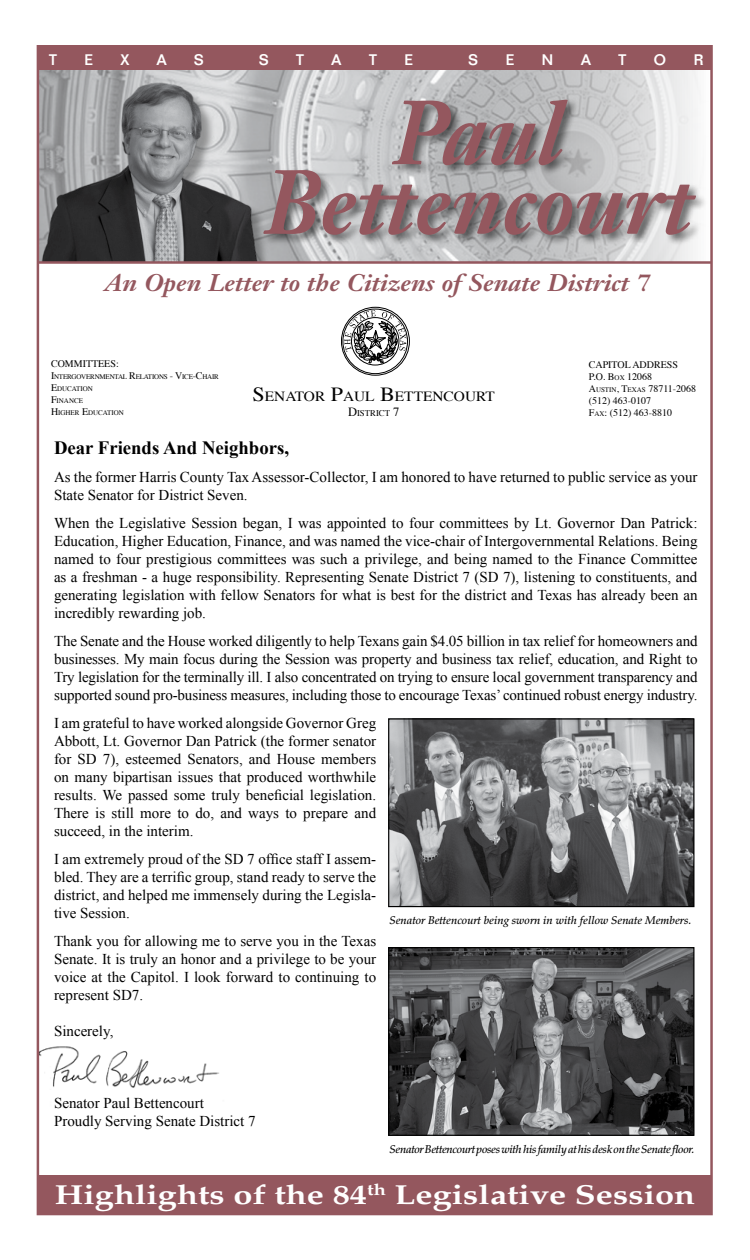
<style>
.page{position:relative;width:750px;height:1260px;background:#fff}
.page>*{position:absolute;margin:0;border:0;box-sizing:border-box;transform-origin:0 0}
.t1{font:italic 700 89.25px/69.5px "Janson Text LT Std";color:#94575e;text-align:center}
.t2{font:30px "Palatino";color:#fff;scale:1.2 1}
.t3{font:700 27.5px "Palatino LT Std";color:#fff;scale:1.25 1}
.t4{font:italic 700 23.75px "Janson Text LT Std";color:#94575e;scale:1.05 1}
.t5{font:22.5px "Palatino";color:#fff;scale:1.1 1}
.t6{font:700 18.75px "Times New Roman";color:#000}
.t7{font:15px/18px "Times New Roman";color:#000;text-align:justify}
.t8{font:500 15px "Folio Std";color:#fff}
.t9{font:14px "Times";color:#000;scale:1.1 1}
.t10{font:italic 500 11.25px "Palatino LT Std";letter-spacing:-.025em;color:#000}
.t11{font:italic 500 11.25px "Palatino LT Std";color:#000}
.t12{font:10px/12px "Times";color:#000}
.t13{font:10px "Times";color:#000}
.t14{font:8.75px "Times";color:#000}
.t15{font:7px/12px "Times";letter-spacing:-.03em;color:#000}
.s1{font-size:10px}
.s2{font-style:inherit}
.s3{font-size:7px}
.s4{font-size:20px}
.s5{font-size:12.5px}
</style>
<div class="page">
<img style="left:36px;top:1033px;width:183px;height:74px">
<img style="left:40px;top:71px;width:658px;height:190px">
<div style="left:38px;top:1175px;width:674px;height:40px;background:#94575e"></div>
<div style="left:341px;top:307px;width:69px;height:69px;border:1px solid #000;border-radius:50%"></div>
<svg style="left:344px;top:310px;width:62px;height:53px"></svg>
<div style="left:38px;top:46px;width:674px;height:25px;background:#94575e"></div>
<img style="left:390px;top:720px;width:302px;height:185px">
<div style="left:388px;top:718px;width:306px;height:189px;border:1px solid #000"></div>
<img style="left:390px;top:949px;width:302px;height:185px">
<div style="left:388px;top:947px;width:306px;height:189px;border:1px solid #000"></div>
<div style="left:262px;top:98px;width:445px;height:149px;background:#000;opacity:.54"></div>
<div style="left:44px;top:85px;width:228px;height:194px;background:#000;opacity:.35"></div>
<img style="left:41px;top:79px;width:217px;height:182px">
<div style="left:40px;top:263px;width:253px;height:19px;background:#fff"></div>
<hr style="left:38px;top:261px;width:673px;height:3px;background:#94575e">
<p class="t8" style="left:49px;top:50px;width:9px">T</p>
<p class="t8" style="left:84px;top:50px;width:10px">E</p>
<p class="t8" style="left:121px;top:50px;width:10px">X</p>
<p class="t8" style="left:157px;top:50px;width:11px">A</p>
<p class="t8" style="left:194px;top:50px;width:11px">S</p>
<p class="t8" style="left:259px;top:50px;width:11px">S</p>
<p class="t8" style="left:296px;top:50px;width:9px">T</p>
<p class="t8" style="left:332px;top:50px;width:11px">A</p>
<p class="t8" style="left:369px;top:50px;width:9px">T</p>
<p class="t8" style="left:405px;top:50px;width:10px">E</p>
<p class="t8" style="left:469px;top:50px;width:11px">S</p>
<p class="t8" style="left:506px;top:50px;width:10px">E</p>
<p class="t8" style="left:542px;top:50px;width:13px">N</p>
<p class="t8" style="left:581px;top:50px;width:11px">A</p>
<p class="t8" style="left:618px;top:50px;width:9px">T</p>
<p class="t8" style="left:654px;top:50px;width:14px">O</p>
<p class="t8" style="left:694px;top:50px;width:11px">R</p>
<h1 class="t1" style="left:264px;top:98px;width:430px">Paul<br>Bettencourt</h1>
<h3 class="t4" style="left:105px;top:268px;width:521px">An Open Letter to the Citizens of Senate District 7</h3>
<p class="t13" style="left:51px;top:354px;width:69px">COMMITTEES:</p>
<p class="t15" style="left:51px;top:370px;width:169px"><span class="s1">I</span>NTERGOVERNMENTAL <span class="s1">R</span>ELATIONS <span class="s1">- V</span>ICE<span class="s1">-C</span>HAIR<br><span class="s1">E</span>DUCATION<br><span class="s1">F</span>INANCE<br><span class="s1">H</span>IGHER <span class="s1">E</span>DUCATION</p>
<p class="t6" style="left:54px;top:435px;width:237px">Dear Friends And Neighbors,</p>
<p class="t7" style="left:54px;top:468px;width:645px">As the former Harris County Tax Assessor-Collector, I am honored to have returned to public service as your<br>State Senator for District Seven.</p>
<p class="t7" style="left:54px;top:514px;width:645px">When the Legislative Session began, I was appointed to four committees by Lt. Governor Dan Patrick:<br>Education, Higher Education, Finance, and was named the vice-chair of Intergovernmental Relations. Being named to four prestigious committees was such a privilege, and being named to the Finance Committee as a freshman - a huge responsibility. Representing Senate District 7 (SD 7), listening to constituents, and generating legislation with fellow Senators for what is best for the district and Texas has already been an incredibly rewarding job.</p>
<p class="t7" style="left:54px;top:632px;width:645px">The Senate and the House worked diligently to help Texans gain $4.05 billion in tax relief for homeowners and businesses. My main focus during the Session was property and business tax relief, education, and Right to Try legislation for the terminally ill. I also concentrated on trying to ensure local government transparency and supported sound pro-business measures, including those to encourage Texas’ continued robust energy industry.</p>
<p class="t7" style="left:54px;top:714px;width:324px">I am grateful to have worked alongside Governor Greg Abbott, Lt. Governor Dan Patrick (the former senator for SD 7), esteemed Senators, and House members on many bipartisan issues that produced worthwhile results. We passed some truly beneficial legislation.<br>There is still more to do, and ways to prepare and succeed, in the interim.</p>
<p class="t7" style="left:54px;top:850px;width:324px">I am extremely proud of the SD 7 office staff I assem&shy;bled. They are a terrific group, stand ready to serve the district, and helped me immensely during the Legisla&shy;tive Session.</p>
<p class="t7" style="left:54px;top:932px;width:324px">Thank you for allowing me to serve you in the Texas Senate. It is truly an honor and a privilege to be your voice at the Capitol. I look forward to continuing to represent SD7.</p>
<p class="t7" style="left:54px;top:1022px;width:61px">Sincerely,</p>
<p class="t12" style="left:589px;top:358px;width:109px"><span class="s2">CAPITOL ADDRESS<br></span>P.O. B<span class="s3">OX</span> 12068<br>A<span class="s3">USTIN</span>, T<span class="s3">EXAS</span> 78711-2068 (512) 463-0107<br>F<span class="s3">AX</span>: (512) 463-8810</p>
<p class="t9" style="left:253px;top:383px;width:222px"><span class="s4">S</span>ENATOR <span class="s4">P</span>AUL <span class="s4">B</span>ETTENCOURT</p>
<p class="t14" style="left:348px;top:405px;width:53px"><span class="s5">D</span>ISTRICT <span class="s5">7</span></p>
<p class="t11" style="left:390px;top:913px;width:304px">Senator Bettencourt being sworn in with fellow Senate Members.</p>
<p class="t7" style="left:54px;top:1094px;width:203px">Senator Paul Bettencourt<br>Proudly Serving Senate District 7</p>
<p class="t10" style="left:390px;top:1142px;width:307px">Senator Bettencourt poses with his family at his desk on the Senate floor.</p>
<h3 class="t3" style="left:55px;top:1178px;width:514px">Highlights of the 84<sup>th</sup> Legislative Session</h3>
<h2 class="t2" style="left:468px;top:1170px;width:183px">Capitol Briefs</h2>
<h3 class="t5" style="left:237px;top:1184px;width:268px">CAPITOL BRIEFS H JUNE</h3>
</div>
